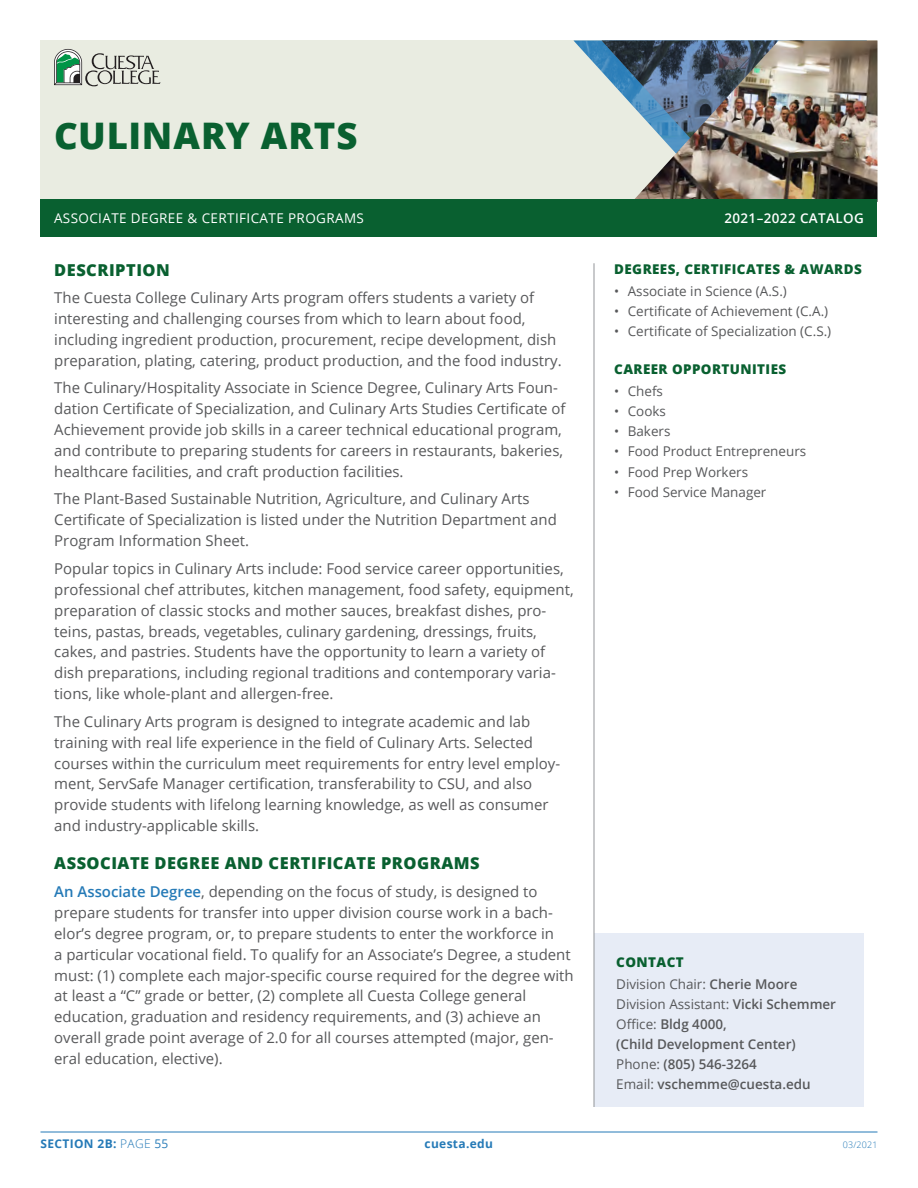
<style>
.page{position:relative;width:918px;height:1188px;background:#fff}
.page>*{position:absolute;margin:0;border:0;box-sizing:border-box;transform-origin:0 0}
.t1{font:800 36.6px "Open Sans";letter-spacing:.02em;color:#096030}
.t2{font:800 16.5px "Open Sans";letter-spacing:.03em;color:#096030}
.t3{font:15px/20.9px "Open Sans";color:#57585a}
.t4{font:13.5px/22.2px "Open Sans";color:#57585a}
.t5{font:600 13.5px/20.1px "Open Sans";color:#57585a}
.t6{font:800 13.5px "Open Sans";letter-spacing:.03em;color:#096030}
.t7{font:13.5px "Open Sans";letter-spacing:.03em;color:#fff}
.t8{font:600 13.5px "Open Sans";letter-spacing:.03em;color:#fff}
.t9{font:700 12px "Open Sans";letter-spacing:.03em;color:#257ab7}
.t10{font:300 9px "Open Sans";letter-spacing:.015em;color:#257ab7}
.s1{font-weight:600;color:#257ab7}
.s2{font-weight:800;color:#096030}
.s3{font-weight:600}
.s4{font-weight:400}
.s5{font-weight:300}
</style>
<div class="page">
<div style="left:40px;top:40px;width:838px;height:186px;background:#e9ece1"></div>
<img style="left:573px;top:40px;width:29px;height:32px">
<img style="left:602px;top:40px;width:30px;height:65px">
<img style="left:632px;top:40px;width:246px;height:159px">
<div style="left:594px;top:933px;width:270px;height:174px;background:#e7ecf6"></div>
<div style="left:40px;top:199px;width:838px;height:37px;background:#096030"></div>
<hr style="left:40px;top:1132px;width:838px;height:1px;background:#257ab7">
<svg style="left:54px;top:49px;width:107px;height:37px"></svg>
<hr style="left:594px;top:263px;width:1px;height:844px;background:#939598">
<h1 class="t1" style="left:54px;top:108px;width:305px">CULINARY ARTS</h1>
<p class="t7" style="left:54px;top:209px;width:312px">ASSOCIATE DEGREE &amp; CERTIFICATE PROGRAMS</p>
<p class="t8" style="left:724px;top:209px;width:141px">2021–2022 CATALOG</p>
<p class="t2" style="left:54px;top:257px;width:117px">DESCRIPTION</p>
<p class="t3" style="left:54px;top:287px;width:509px">The Cuesta College Culinary Arts program offers students a variety of interesting and challenging courses from which to learn about food, including ingredient production, procurement, recipe development, dish preparation, plating, catering, product production, and the food industry.</p>
<p class="t3" style="left:54px;top:377px;width:513px">The Culinary/Hospitality Associate in Science Degree, Culinary Arts Foun&shy;dation Certificate of Specialization, and Culinary Arts Studies Certificate of Achievement provide job skills in a career technical educational program, and contribute to preparing students for careers in restaurants, bakeries, healthcare facilities, and craft production facilities.</p>
<p class="t3" style="left:54px;top:488px;width:504px">The Plant-Based Sustainable Nutrition, Agriculture, and Culinary Arts<br>Certificate of Specialization is listed under the Nutrition Department and<br>Program Information Sheet.</p>
<p class="t3" style="left:54px;top:557px;width:521px">Popular topics in Culinary Arts include: Food service career opportunities, professional chef attributes, kitchen management, food safety, equipment, preparation of classic stocks and mother sauces, breakfast dishes, pro&shy;teins, pastas, breads, vegetables, culinary gardening, dressings, fruits, cakes, and pastries. Students have the opportunity to learn a variety of dish preparations, including regional traditions and contemporary varia&shy;tions, like whole-plant and allergen-free.</p>
<p class="t3" style="left:54px;top:710px;width:507px">The Culinary Arts program is designed to integrate academic and lab training with real life experience in the field of Culinary Arts. Selected courses within the curriculum meet requirements for entry level employ&shy;ment, ServSafe Manager certification, transferability to CSU, and also provide students with lifelong learning knowledge, as well as consumer and industry-applicable skills.</p>
<p class="t2" style="left:54px;top:851px;width:427px">ASSOCIATE DEGREE AND CERTIFICATE PROGRAMS</p>
<p class="t3" style="left:54px;top:881px;width:521px"><span class="s1">An Associate Degree</span>, depending on the focus of study, is designed to prepare students for transfer into upper division course work in a bach&shy;elor’s degree program, or, to prepare students to enter the workforce in<br>a particular vocational field. To qualify for an Associate’s Degree, a student must: (1) complete each major-specific course required for the degree with at least a “C” grade or better, (2) complete all Cuesta College general education, graduation and residency requirements, and (3) achieve an overall grade point average of 2.0 for all courses attempted (major, gen&shy;eral education, elective).</p>
<p class="t6" style="left:614px;top:258px;width:249px">DEGREES, CERTIFICATES &amp; AWARDS</p>
<p class="t4" style="left:614px;top:279px;width:174px">• Associate in Science (A.S.)</p>
<p class="t4" style="left:614px;top:300px;width:216px">• Certificate of Achievement (C.A.)</p>
<p class="t4" style="left:614px;top:320px;width:219px">• Certificate of Specialization (C.S.)</p>
<p class="t6" style="left:614px;top:359px;width:173px">CAREER OPPORTUNITIES</p>
<p class="t4" style="left:614px;top:380px;width:50px">• Chefs</p>
<p class="t4" style="left:614px;top:400px;width:53px">• Cooks</p>
<p class="t4" style="left:614px;top:420px;width:58px">• Bakers</p>
<p class="t4" style="left:614px;top:440px;width:194px">• Food Product Entrepreneurs</p>
<p class="t4" style="left:614px;top:460px;width:135px">• Food Prep Workers</p>
<p class="t4" style="left:614px;top:480px;width:154px">• Food Service Manager</p>
<p class="t4" style="left:616px;top:950px;width:183px"><span class="s2">CONTACT<br></span>Division Chair: <span class="s3">Cherie Moore</span></p>
<p class="t5" style="left:616px;top:994px;width:221px"><span class="s4">Division Assistant:</span> Vicki Schemmer<br><span class="s4">Office:</span> Bldg 4000,<br>(Child Development Center)<br><span class="s4">Phone:</span> (805) 546-3264<br><span class="s4">Email:</span> vschemme@cuesta.edu</p>
<p class="t9" style="left:40px;top:1135px;width:129px">SECTION 2B: <span class="s5">PAGE</span> <span class="s4">55</span></p>
<p class="t9" style="left:425px;top:1135px;width:70px">cuesta.edu</p>
<p class="t10" style="left:843px;top:1138px;width:36px">03/2021</p>
</div>
